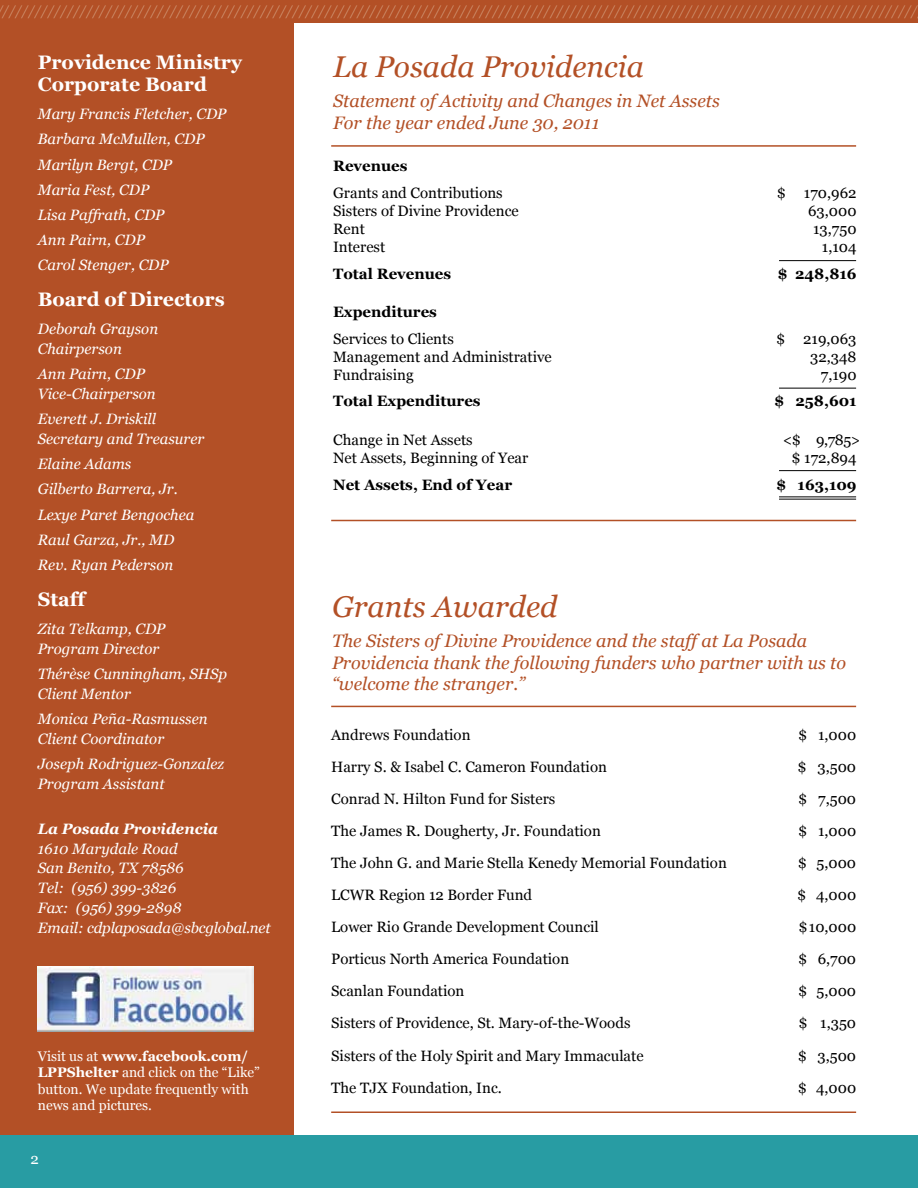
<style>
.page{position:relative;width:918px;height:1188px;background:#fff}
.page>*{position:absolute;margin:0;border:0;box-sizing:border-box;transform-origin:0 0}
.t1{font:italic 30px "Georgia";color:#b35026}
.t2{font:700 19.5px/22.5px "Georgia";color:#fff}
.t3{font:italic 18px/21.6px "Georgia";color:#b35026}
.t4{font:italic 18px "Times New Roman";color:#d29a79}
.t5{font:15px "Georgia";color:#000}
.t6{font:italic 15px/19.8px "Georgia";color:#fff}
.t7{font:700 15px "Georgia";color:#000}
.t8{font:italic 700 15px "Georgia";color:#fff}
.t9{font:15px "Georgia";color:#fff}
.t10{font:13.8px/16.5px "Georgia";color:#fff}
.s1{font-weight:700}
</style>
<div class="page">
<div style="left:0;top:0;width:293px;height:1188px;background:#b35026"></div>
<div style="left:0;top:1136px;width:918px;height:52px;background:#289ca3"></div>
<img style="left:38px;top:966px;width:216px;height:66px">
<hr style="left:331px;top:145px;width:525px;height:2px;background:#b35026">
<div style="left:0;top:0;width:918px;height:22px;background:#b35026"></div>
<hr style="left:331px;top:706px;width:525px;height:1px;background:#b35026">
<hr style="left:331px;top:520px;width:525px;height:1px;background:#b35026">
<hr style="left:779px;top:260px;width:77px;height:1px;background:#000">
<hr style="left:779px;top:388px;width:77px;height:1px;background:#000">
<hr style="left:779px;top:470px;width:77px;height:1px;background:#000">
<hr style="left:779px;top:496px;width:77px;height:1px;background:#000">
<hr style="left:779px;top:499px;width:77px;height:1px;background:#000">
<hr style="left:331px;top:1112px;width:525px;height:1px;background:#b35026">
<p class="t4" style="left:3px;top:-1px;width:915px">//////////////////////////////////////////////////////////////////////////////////////////////////////////////////////////////////////////////</p>
<h2 class="t2" style="left:38px;top:51px;width:206px">Providence Ministry<br>Corporate Board</h2>
<p class="t6" style="left:38px;top:101px;width:190px;line-height:25.2px">Mary Francis Fletcher, CDP<br>Barbara McMullen, CDP<br>Marilyn Bergt, CDP<br>Maria Fest, CDP<br>Lisa Paffrath, CDP<br>Ann Pairn, CDP<br>Carol Stenger, CDP</p>
<h2 class="t2" style="left:38px;top:288px;width:188px">Board of Directors</h2>
<p class="t6" style="left:38px;top:319px;width:122px">Deborah Grayson<br>Chairperson</p>
<p class="t6" style="left:38px;top:364px;width:120px">Ann Pairn, CDP<br>Vice-Chairperson</p>
<p class="t6" style="left:38px;top:409px;width:168px">Everett J. Driskill<br>Secretary and Treasurer</p>
<p class="t6" style="left:38px;top:451px;width:158px;line-height:25.2px">Elaine Adams<br>Gilberto Barrera, Jr.<br>Lexye Paret Bengochea<br>Raul Garza, Jr., MD<br>Rev. Ryan Pederson</p>
<h2 class="t2" style="left:38px;top:588px;width:49px">Staff</h2>
<p class="t6" style="left:38px;top:619px;width:129px">Zita Telkamp, CDP<br>Program Director</p>
<p class="t6" style="left:38px;top:664px;width:191px">Thérèse Cunningham, SHSp<br>Client Mentor</p>
<p class="t6" style="left:38px;top:709px;width:171px">Monica Peña-Rasmussen<br>Client Coordinator</p>
<p class="t6" style="left:38px;top:754px;width:188px">Joseph Rodriguez-Gonzalez<br>Program Assistant</p>
<p class="t8" style="left:38px;top:820px;width:182px">La Posada Providencia</p>
<p class="t6" style="left:38px;top:838px;width:234px">1610 Marydale Road<br>San Benito, TX 78586<br>Tel: (956) 399-3826<br>Fax: (956) 399-2898<br>Email: cdplaposada@sbcglobal.net</p>
<p class="t10" style="left:38px;top:1047px;width:224px">Visit us at <span class="s1">www.facebook.com/<br>LPPShelter</span> and click on the “Like” button. We update frequently with news and pictures.</p>
<p class="t9" style="left:31px;top:1150px;width:10px">2</p>
<h1 class="t1" style="left:333px;top:49px;width:312px">La Posada Providencia</h1>
<p class="t3" style="left:333px;top:90px;width:388px">Statement of Activity and Changes in Net Assets<br>For the year ended June 30, 2011</p>
<p class="t7" style="left:333px;top:158px;width:76px">Revenues</p>
<p class="t5" style="left:333px;top:184px;width:171px">Grants and Contributions</p>
<p class="t5" style="left:777px;top:184px;width:81px">$ 170,962</p>
<p class="t5" style="left:333px;top:202px;width:187px">Sisters of Divine Providence</p>
<p class="t5" style="left:808px;top:202px;width:50px">63,000</p>
<p class="t5" style="left:333px;top:220px;width:33px">Rent</p>
<p class="t5" style="left:813px;top:220px;width:45px">13,750</p>
<p class="t5" style="left:333px;top:238px;width:54px">Interest</p>
<p class="t5" style="left:822px;top:238px;width:36px">1,104</p>
<p class="t7" style="left:333px;top:265px;width:120px">Total Revenues</p>
<p class="t7" style="left:778px;top:265px;width:80px">$ 248,816</p>
<p class="t7" style="left:333px;top:303px;width:105px">Expenditures</p>
<p class="t5" style="left:333px;top:330px;width:122px">Services to Clients</p>
<p class="t5" style="left:776px;top:330px;width:82px">$ 219,063</p>
<p class="t5" style="left:333px;top:348px;width:220px">Management and Administrative</p>
<p class="t5" style="left:810px;top:348px;width:48px">32,348</p>
<p class="t5" style="left:333px;top:366px;width:82px">Fundraising</p>
<p class="t5" style="left:821px;top:366px;width:37px">7,190</p>
<p class="t7" style="left:333px;top:393px;width:149px">Total Expenditures</p>
<p class="t7" style="left:775px;top:393px;width:84px">$ 258,601</p>
<p class="t5" style="left:333px;top:431px;width:141px">Change in Net Assets</p>
<p class="t5" style="left:783px;top:431px;width:79px">&lt;$ 9,785&gt;</p>
<p class="t5" style="left:333px;top:449px;width:197px">Net Assets, Beginning of Year</p>
<p class="t5" style="left:792px;top:449px;width:67px">$ 172,894</p>
<p class="t7" style="left:333px;top:476px;width:181px">Net Assets, End of Year</p>
<p class="t7" style="left:777px;top:476px;width:81px">$ 163,109</p>
<h1 class="t1" style="left:332px;top:589px;width:227px">Grants Awarded</h1>
<p class="t3" style="left:332px;top:630px;width:516px">The Sisters of Divine Providence and the staff at La Posada<br>Providencia thank the following funders who partner with us to “welcome the stranger.”</p>
<p class="t5" style="left:331px;top:726px;width:141px">Andrews Foundation</p>
<p class="t5" style="left:798px;top:726px;width:60px">$ 1,000</p>
<p class="t5" style="left:331px;top:758px;width:277px">Harry S. &amp; Isabel C. Cameron Foundation</p>
<p class="t5" style="left:798px;top:758px;width:60px">$ 3,500</p>
<p class="t5" style="left:331px;top:791px;width:226px">Conrad N. Hilton Fund for Sisters</p>
<p class="t5" style="left:798px;top:791px;width:59px">$ 7,500</p>
<p class="t5" style="left:331px;top:823px;width:271px">The James R. Dougherty, Jr. Foundation</p>
<p class="t5" style="left:798px;top:823px;width:60px">$ 1,000</p>
<p class="t5" style="left:331px;top:855px;width:397px">The John G. and Marie Stella Kenedy Memorial Foundation</p>
<p class="t5" style="left:798px;top:855px;width:60px">$ 5,000</p>
<p class="t5" style="left:331px;top:887px;width:203px">LCWR Region 12 Border Fund</p>
<p class="t5" style="left:797px;top:887px;width:61px">$ 4,000</p>
<p class="t5" style="left:331px;top:919px;width:269px">Lower Rio Grande Development Council</p>
<p class="t5" style="left:798px;top:919px;width:59px">$ 10,000</p>
<p class="t5" style="left:331px;top:951px;width:240px">Porticus North America Foundation</p>
<p class="t5" style="left:798px;top:951px;width:59px">$ 6,700</p>
<p class="t5" style="left:331px;top:983px;width:135px">Scanlan Foundation</p>
<p class="t5" style="left:798px;top:983px;width:60px">$ 5,000</p>
<p class="t5" style="left:331px;top:1015px;width:301px">Sisters of Providence, St. Mary-of-the-Woods</p>
<p class="t5" style="left:799px;top:1015px;width:59px">$ 1,350</p>
<p class="t5" style="left:331px;top:1047px;width:314px">Sisters of the Holy Spirit and Mary Immaculate</p>
<p class="t5" style="left:798px;top:1047px;width:60px">$ 3,500</p>
<p class="t5" style="left:331px;top:1079px;width:172px">The TJX Foundation, Inc.</p>
<p class="t5" style="left:798px;top:1079px;width:60px">$ 4,000</p>
</div>
